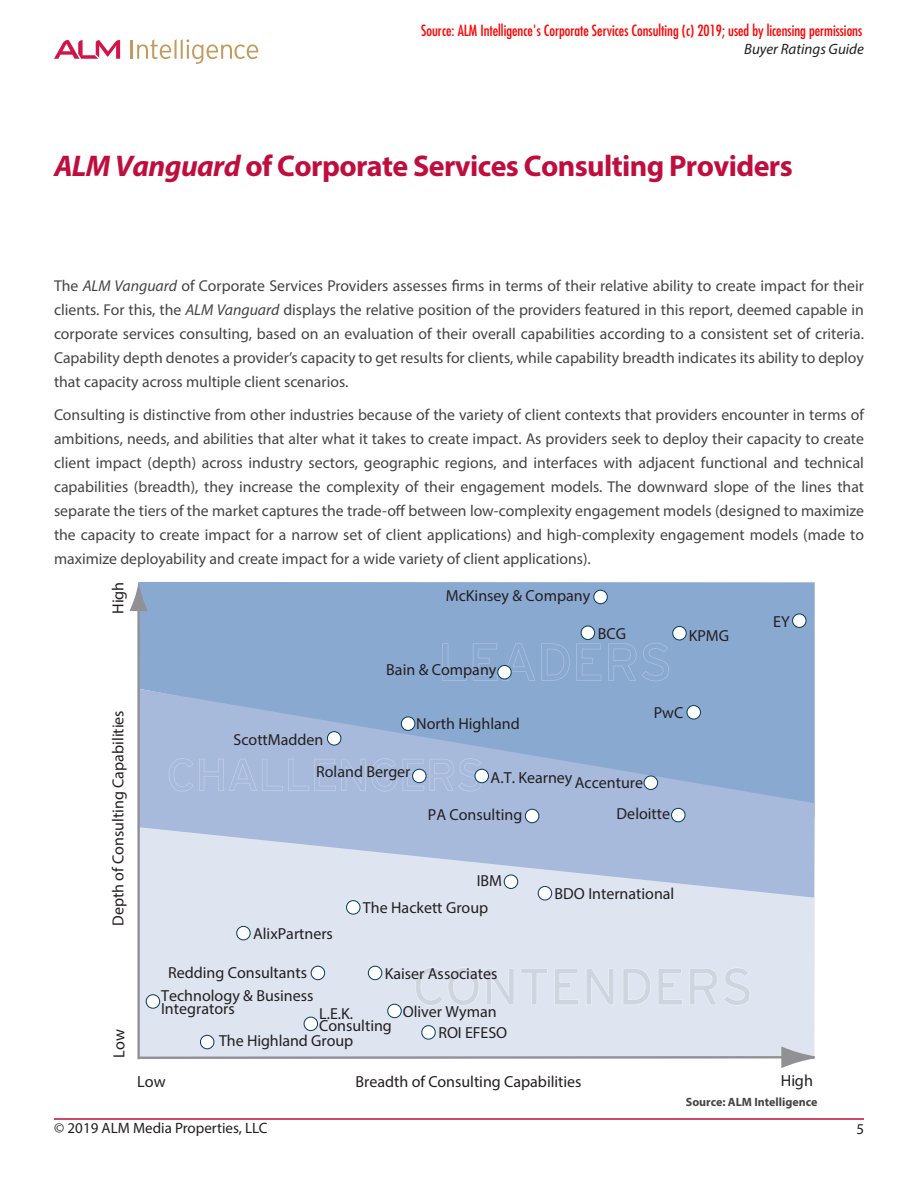
<style>
.page{position:relative;width:918px;height:1188px;background:#fff}
.page>*{position:absolute;margin:0;border:0;box-sizing:border-box;transform-origin:0 0}
.t1{font:700 30px "Myriad Pro";letter-spacing:-.02em;color:#bf0d3e}
.t2{font:16.2px "Myriad Pro";color:#231f20}
.t3{font:16.05px/11.7px "Myriad Pro";color:#231f20}
.t4{font:15.75px/24px "Myriad Pro";color:#444;text-align:justify}
.t5{font:condensed 15px "Futura";color:#f00}
.t6{font:15px "Myriad Pro";color:#231f20}
.t7{font:italic 15px "Myriad Pro";color:#231f20}
.t8{font:700 12px "Myriad Pro";color:#444}
.s1{font-style:italic}
</style>
<div class="page">
<svg style="left:131px;top:39px;width:127px;height:25px"></svg>
<svg style="left:54px;top:40px;width:66px;height:19px"></svg>
<hr style="left:54px;top:1118px;width:810px;height:2px;background:#bf0d3e">
<div style="left:140px;top:898px;width:675px;height:147px;background:#dee5f0"></div>
<div style="left:140px;top:582px;width:675px;height:107px;background:#8aa9d1"></div>
<svg style="left:140px;top:689px;width:675px;height:209px;background:#a8bcdc"></svg>
<svg style="left:442px;top:643px;width:227px;height:38px;background:#8dabd2"></svg>
<svg style="left:169px;top:758px;width:313px;height:34px;background:#a9bbdc"></svg>
<svg style="left:130px;top:582px;width:18px;height:29px"></svg>
<hr style="left:137px;top:607px;width:3px;height:452px;background:#919195">
<svg style="left:137px;top:1045px;width:678px;height:23px"></svg>
<div style="left:415px;top:967px;width:335px;height:39px;background:#dee5f0"></div>
<div style="left:672px;top:808px;width:13px;height:14px;background:#fff;border-radius:50%"></div>
<div style="left:671px;top:808px;width:15px;height:14px;border:1px solid #053b5b;border-radius:50%"></div>
<div style="left:687px;top:706px;width:13px;height:13px;background:#fff;border-radius:50%"></div>
<div style="left:686px;top:705px;width:15px;height:15px;border:1px solid #053b5b;border-radius:50%"></div>
<div style="left:498px;top:665px;width:13px;height:14px;background:#fff;border-radius:50%"></div>
<div style="left:497px;top:665px;width:15px;height:14px;border:1px solid #053b5b;border-radius:50%"></div>
<div style="left:793px;top:614px;width:13px;height:13px;background:#fff;border-radius:50%"></div>
<div style="left:792px;top:613px;width:15px;height:15px;border:1px solid #053b5b;border-radius:50%"></div>
<div style="left:644px;top:776px;width:14px;height:13px;background:#fff;border-radius:50%"></div>
<div style="left:644px;top:775px;width:14px;height:15px;border:1px solid #053b5b;border-radius:50%"></div>
<div style="left:594px;top:590px;width:13px;height:14px;background:#fff;border-radius:50%"></div>
<div style="left:593px;top:590px;width:15px;height:14px;border:1px solid #053b5b;border-radius:50%"></div>
<div style="left:237px;top:926px;width:13px;height:14px;background:#fff;border-radius:50%"></div>
<div style="left:236px;top:926px;width:15px;height:14px;border:1px solid #053b5b;border-radius:50%"></div>
<div style="left:673px;top:626px;width:13px;height:14px;background:#fff;border-radius:50%"></div>
<div style="left:672px;top:626px;width:15px;height:14px;border:1px solid #053b5b;border-radius:50%"></div>
<div style="left:581px;top:626px;width:14px;height:13px;background:#fff;border-radius:50%"></div>
<div style="left:581px;top:625px;width:14px;height:15px;border:1px solid #053b5b;border-radius:50%"></div>
<div style="left:347px;top:901px;width:13px;height:13px;background:#fff;border-radius:50%"></div>
<div style="left:346px;top:900px;width:15px;height:15px;border:1px solid #053b5b;border-radius:50%"></div>
<div style="left:200px;top:1035px;width:14px;height:14px;background:#fff;border-radius:50%"></div>
<div style="left:200px;top:1035px;width:14px;height:14px;border:1px solid #053b5b;border-radius:50%"></div>
<div style="left:304px;top:1017px;width:14px;height:14px;background:#fff;border-radius:50%"></div>
<div style="left:304px;top:1017px;width:14px;height:14px;border:1px solid #053b5b;border-radius:50%"></div>
<div style="left:475px;top:769px;width:13px;height:14px;background:#fff;border-radius:50%"></div>
<div style="left:474px;top:769px;width:15px;height:14px;border:1px solid #053b5b;border-radius:50%"></div>
<div style="left:538px;top:886px;width:14px;height:14px;background:#fff;border-radius:50%"></div>
<div style="left:538px;top:886px;width:14px;height:14px;border:1px solid #053b5b;border-radius:50%"></div>
<div style="left:401px;top:717px;width:14px;height:13px;background:#fff;border-radius:50%"></div>
<div style="left:401px;top:716px;width:14px;height:15px;border:1px solid #053b5b;border-radius:50%"></div>
<div style="left:525px;top:809px;width:14px;height:14px;background:#fff;border-radius:50%"></div>
<div style="left:525px;top:809px;width:14px;height:14px;border:1px solid #053b5b;border-radius:50%"></div>
<div style="left:422px;top:1026px;width:13px;height:13px;background:#fff;border-radius:50%"></div>
<div style="left:421px;top:1025px;width:15px;height:15px;border:1px solid #053b5b;border-radius:50%"></div>
<div style="left:368px;top:966px;width:14px;height:14px;background:#fff;border-radius:50%"></div>
<div style="left:368px;top:966px;width:14px;height:14px;border:1px solid #053b5b;border-radius:50%"></div>
<div style="left:504px;top:875px;width:14px;height:13px;background:#fff;border-radius:50%"></div>
<div style="left:504px;top:874px;width:14px;height:15px;border:1px solid #053b5b;border-radius:50%"></div>
<div style="left:327px;top:732px;width:14px;height:13px;background:#fff;border-radius:50%"></div>
<div style="left:327px;top:731px;width:14px;height:15px;border:1px solid #053b5b;border-radius:50%"></div>
<div style="left:388px;top:1004px;width:13px;height:14px;background:#fff;border-radius:50%"></div>
<div style="left:387px;top:1004px;width:15px;height:14px;border:1px solid #053b5b;border-radius:50%"></div>
<div style="left:413px;top:769px;width:13px;height:14px;background:#fff;border-radius:50%"></div>
<div style="left:412px;top:769px;width:15px;height:14px;border:1px solid #053b5b;border-radius:50%"></div>
<div style="left:311px;top:966px;width:14px;height:14px;background:#fff;border-radius:50%"></div>
<div style="left:311px;top:966px;width:14px;height:14px;border:1px solid #053b5b;border-radius:50%"></div>
<div style="left:146px;top:995px;width:14px;height:13px;background:#fff;border-radius:50%"></div>
<div style="left:146px;top:994px;width:14px;height:15px;border:1px solid #053b5b;border-radius:50%"></div>
<p class="t5" style="left:421px;top:21px;width:443px">Source: ALM Intelligence's Corporate Services Consulting (c) 2019; used by licensing permissions</p>
<p class="t7" style="left:744px;top:40px;width:121px">Buyer Ratings Guide</p>
<h1 class="t1" style="left:54px;top:146px;width:740px"><span class="s1">ALM Vanguard</span> of Corporate Services Consulting Providers</h1>
<p class="t4" style="left:54px;top:273px;width:812px">The <span class="s1">ALM Vanguard</span> of Corporate Services Providers assesses firms in terms of their relative ability to create impact for their clients. For this, the <span class="s1">ALM Vanguard</span> displays the relative position of the providers featured in this report, deemed capable in corporate services consulting, based on an evaluation of their overall capabilities according to a consistent set of criteria.<br>Capability depth denotes a provider’s capacity to get results for clients, while capability breadth indicates its ability to deploy that capacity across multiple client scenarios.</p>
<p class="t4" style="left:54px;top:402px;width:812px">Consulting is distinctive from other industries because of the variety of client contexts that providers encounter in terms of ambitions, needs, and abilities that alter what it takes to create impact. As providers seek to deploy their capacity to create client impact (depth) across industry sectors, geographic regions, and interfaces with adjacent functional and technical capabilities (breadth), they increase the complexity of their engagement models. The downward slope of the lines that separate the tiers of the market captures the trade-off between low-complexity engagement models (designed to maximize the capacity to create impact for a narrow set of client applications) and high-complexity engagement models (made to maximize deployability and create impact for a wide variety of client applications).</p>
<p class="t2" style="left:108px;top:614px;width:34px;rotate:-90deg">High</p>
<p class="t3" style="left:112px;top:926px;width:217px;rotate:-90deg">Depth of Consulting Capabilities</p>
<p class="t2" style="left:109px;top:1058px;width:30px;rotate:-90deg">Low</p>
<p class="t3" style="left:234px;top:733px;width:91px">ScottMadden</p>
<p class="t3" style="left:446px;top:589px;width:146px">McKinsey &amp; Company</p>
<p class="t3" style="left:386px;top:663px;width:112px">Bain &amp; Company</p>
<p class="t3" style="left:598px;top:628px;width:30px">BCG</p>
<p class="t3" style="left:689px;top:630px;width:42px">KPMG</p>
<p class="t3" style="left:416px;top:718px;width:105px">North Highland</p>
<p class="t3" style="left:654px;top:706px;width:31px">PwC</p>
<p class="t3" style="left:316px;top:766px;width:96px">Roland Berger</p>
<p class="t3" style="left:491px;top:771px;width:83px">A.T. Kearney</p>
<p class="t3" style="left:575px;top:777px;width:70px">Accenture</p>
<p class="t3" style="left:428px;top:808px;width:96px">PA Consulting</p>
<p class="t3" style="left:617px;top:808px;width:55px">Deloitte</p>
<p class="t3" style="left:477px;top:875px;width:27px">IBM</p>
<p class="t3" style="left:555px;top:887px;width:121px">BDO International</p>
<p class="t3" style="left:253px;top:927px;width:81px">AlixPartners</p>
<p class="t3" style="left:363px;top:902px;width:127px">The Hackett Group</p>
<p class="t3" style="left:161px;top:961px;width:154px;line-height:23px;text-align:center">Redding Consultants<br>Technology &amp; Business</p>
<p class="t3" style="left:161px;top:1002px;width:75px">Integrators</p>
<p class="t3" style="left:385px;top:967px;width:114px">Kaiser Associates</p>
<p class="t3" style="left:403px;top:1005px;width:95px">Oliver Wyman</p>
<p class="t3" style="left:319px;top:1007px;width:74px">L.E.K.<br>Consulting</p>
<p class="t3" style="left:438px;top:1027px;width:70px">ROI EFESO</p>
<p class="t3" style="left:219px;top:1035px;width:136px">The Highland Group</p>
<p class="t3" style="left:773px;top:615px;width:18px">EY</p>
<p class="t2" style="left:137px;top:1072px;width:30px">Low</p>
<p class="t2" style="left:781px;top:1071px;width:34px">High</p>
<p class="t3" style="left:355px;top:1076px;width:228px">Breadth of Consulting Capabilities</p>
<p class="t8" style="left:686px;top:1094px;width:133px">Source: ALM Intelligence</p>
<p class="t6" style="left:54px;top:1119px;width:215px">© 2019 ALM Media Properties, LLC</p>
<p class="t6" style="left:857px;top:1120px;width:9px">5</p>
</div>
